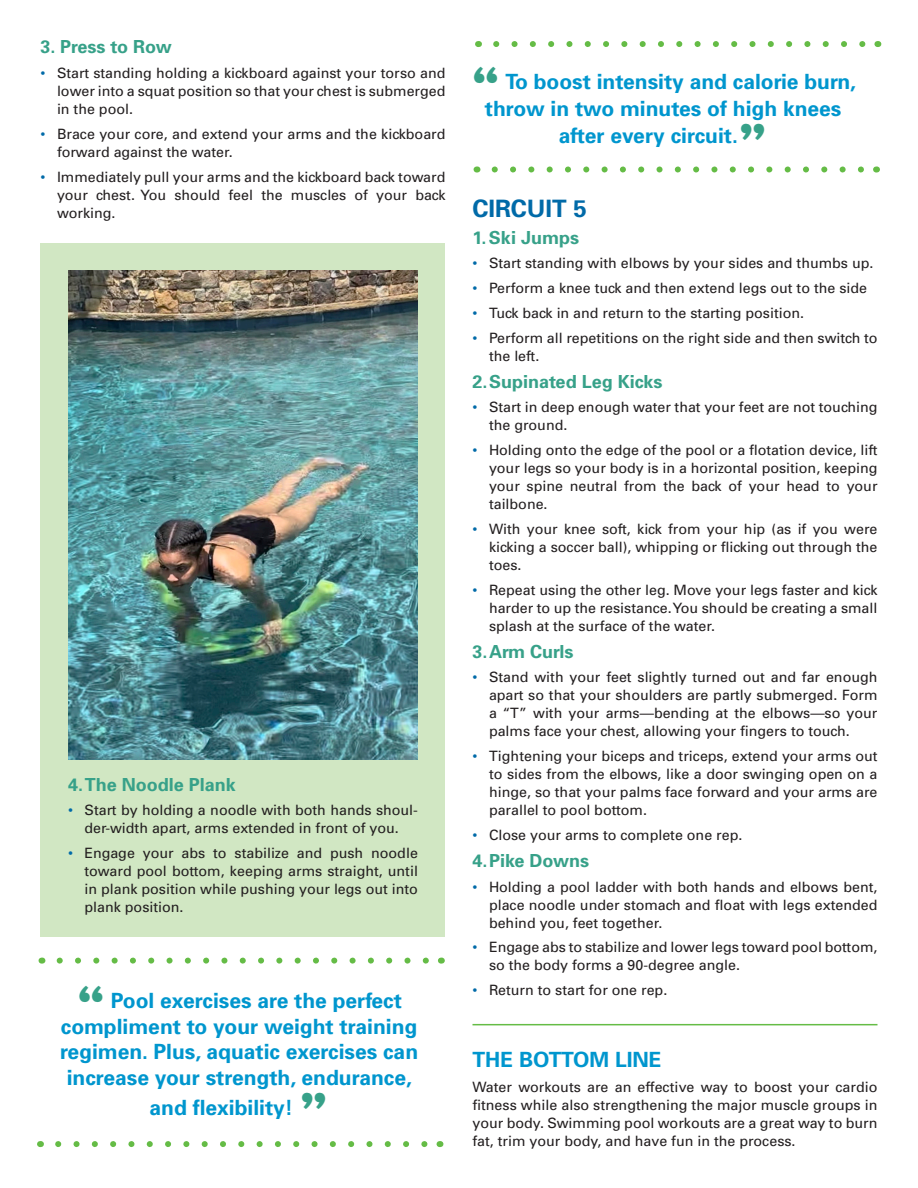
<style>
.page{position:relative;width:918px;height:1188px;background:#fff}
.page>*{position:absolute;margin:0;border:0;box-sizing:border-box;transform-origin:0 0}
.Body_Copy{font:49.5px "Billboard";color:#37a189}
.Body_Copy-2{font:700 24px "Univers";color:#006aa8}
.Body_Copy-3{font:700 21px "Univers";color:#0096ce}
.Body_Copy-4{font:700 18px "Univers";color:#37a189}
.Body_Copy-5{font:14.25px/18px "Univers";color:#231f20;text-align:justify}
.s1{color:#006aa8}
</style>
<div class="page">
<div style="left:40px;top:243px;width:406px;height:693px;background:#d1e7c3"></div>
<img style="left:68px;top:270px;width:350px;height:489px">
<svg style="left:496px;top:41px;width:370px;height:6px"></svg>
<svg style="left:495px;top:166px;width:369px;height:6px"></svg>
<hr style="left:472px;top:1024px;width:406px;height:1px;background:#65bc46">
<svg style="left:60px;top:958px;width:369px;height:6px"></svg>
<svg style="left:58px;top:1141px;width:370px;height:6px"></svg>
<p class="Body_Copy-4" style="left:40px;top:36px;width:133px">3. Press to Row</p>
<p class="Body_Copy-5" style="left:57px;top:64px;width:390px;text-indent:-16px"><span class="s1">•</span> Start standing holding a kickboard against your torso and lower into a squat position so that your chest is submerged in the pool.</p>
<p class="Body_Copy-5" style="left:57px;top:125px;width:390px;text-indent:-16px"><span class="s1">•</span> Brace your core, and extend your arms and the kickboard forward against the water.</p>
<p class="Body_Copy-5" style="left:57px;top:168px;width:390px;text-indent:-16px"><span class="s1">•</span> Immediately pull your arms and the kickboard back toward your chest. You should feel the muscles of your back working.</p>
<p class="Body_Copy-4" style="left:68px;top:773px;width:169px">4. The Noodle Plank</p>
<p class="Body_Copy-5" style="left:68px;top:801px;width:351px;text-align:center"><span class="s1">•</span> Start by holding a noodle with both hands shoul&shy;der-width apart, arms extended in front of you.</p>
<p class="Body_Copy-5" style="left:85px;top:844px;width:335px;text-indent:-16px"><span class="s1">•</span> Engage your abs to stabilize and push noodle toward pool bottom, keeping arms straight, until in plank position while pushing your legs out into plank position.</p>
<p class="Body_Copy" style="left:76px;top:972px;width:31px">“</p>
<p class="Body_Copy-3" style="left:111px;top:988px;width:292px">Pool exercises are the perfect</p>
<p class="Body_Copy-3" style="left:61px;top:1013px;width:358px">compliment to your weight training</p>
<p class="Body_Copy-3" style="left:60px;top:1039px;width:360px">regimen. Plus, aquatic exercises can</p>
<p class="Body_Copy-3" style="left:67px;top:1064px;width:347px">increase your strength, endurance,</p>
<p class="Body_Copy-3" style="left:150px;top:1094px;width:145px">and flexibility!</p>
<p class="Body_Copy" style="left:299px;top:1079px;width:31px">”</p>
<p class="Body_Copy" style="left:471px;top:53px;width:31px">“</p>
<p class="Body_Copy-3" style="left:505px;top:68px;width:352px">To boost intensity and calorie burn,</p>
<p class="Body_Copy-3" style="left:485px;top:95px;width:358px">throw in two minutes of high knees</p>
<p class="Body_Copy-3" style="left:559px;top:122px;width:181px">after every circuit.</p>
<p class="Body_Copy" style="left:738px;top:110px;width:31px">”</p>
<p class="Body_Copy-2" style="left:472px;top:194px;width:116px">CIRCUIT 5</p>
<p class="Body_Copy-4" style="left:472px;top:226px;width:108px">1.Ski Jumps</p>
<p class="Body_Copy-5" style="left:472px;top:254px;width:402px"><span class="s1">•</span> Start standing with elbows by your sides and thumbs up.</p>
<p class="Body_Copy-5" style="left:472px;top:279px;width:396px"><span class="s1">•</span> Perform a knee tuck and then extend legs out to the side</p>
<p class="Body_Copy-5" style="left:472px;top:304px;width:333px"><span class="s1">•</span> Tuck back in and return to the starting position.</p>
<p class="Body_Copy-5" style="left:489px;top:329px;width:390px;text-indent:-16px"><span class="s1">•</span> Perform all repetitions on the right side and then switch to the left.</p>
<p class="Body_Copy-4" style="left:472px;top:370px;width:191px">2.Supinated Leg Kicks</p>
<p class="Body_Copy-5" style="left:489px;top:398px;width:390px;text-indent:-16px"><span class="s1">•</span> Start in deep enough water that your feet are not touching the ground.</p>
<p class="Body_Copy-5" style="left:489px;top:441px;width:390px;text-indent:-16px"><span class="s1">•</span> Holding onto the edge of the pool or a flotation device, lift your legs so your body is in a horizontal position, keeping your spine neutral from the back of your head to your tailbone.</p>
<p class="Body_Copy-5" style="left:489px;top:520px;width:390px;text-indent:-16px"><span class="s1">•</span> With your knee soft, kick from your hip (as if you were kicking a soccer ball), whipping or flicking out through the toes.</p>
<p class="Body_Copy-5" style="left:489px;top:581px;width:390px;text-indent:-16px"><span class="s1">•</span> Repeat using the other leg. Move your legs faster and kick harder to up the resistance. You should be creating a small splash at the surface of the water.</p>
<p class="Body_Copy-4" style="left:472px;top:640px;width:103px">3.Arm Curls</p>
<p class="Body_Copy-5" style="left:489px;top:668px;width:390px;text-indent:-16px"><span class="s1">•</span> Stand with your feet slightly turned out and far enough apart so that your shoulders are partly submerged. Form a “T” with your arms—bending at the elbows—so your palms face your chest, allowing your fingers to touch.</p>
<p class="Body_Copy-5" style="left:489px;top:747px;width:390px;text-indent:-16px"><span class="s1">•</span> Tightening your biceps and triceps, extend your arms out to sides from the elbows, like a door swinging open on a hinge, so that your palms face forward and your arms are parallel to pool bottom.</p>
<p class="Body_Copy-5" style="left:472px;top:826px;width:271px"><span class="s1">•</span> Close your arms to complete one rep.</p>
<p class="Body_Copy-4" style="left:472px;top:850px;width:118px">4.Pike Downs</p>
<p class="Body_Copy-5" style="left:489px;top:878px;width:390px;text-indent:-16px"><span class="s1">•</span> Holding a pool ladder with both hands and elbows bent, place noodle under stomach and float with legs extended behind you, feet together.</p>
<p class="Body_Copy-5" style="left:489px;top:938px;width:390px;text-indent:-16px"><span class="s1">•</span> Engage abs to stabilize and lower legs toward pool bottom, so the body forms a 90-degree angle.</p>
<p class="Body_Copy-5" style="left:472px;top:981px;width:196px"><span class="s1">•</span> Return to start for one rep.</p>
<p class="Body_Copy-3" style="left:472px;top:1047px;width:191px">THE BOTTOM LINE</p>
<p class="Body_Copy-5" style="left:472px;top:1078px;width:407px">Water workouts are an effective way to boost your cardio fitness while also strengthening the major muscle groups in your body. Swimming pool workouts are a great way to burn fat, trim your body, and have fun in the process.</p>
</div>
